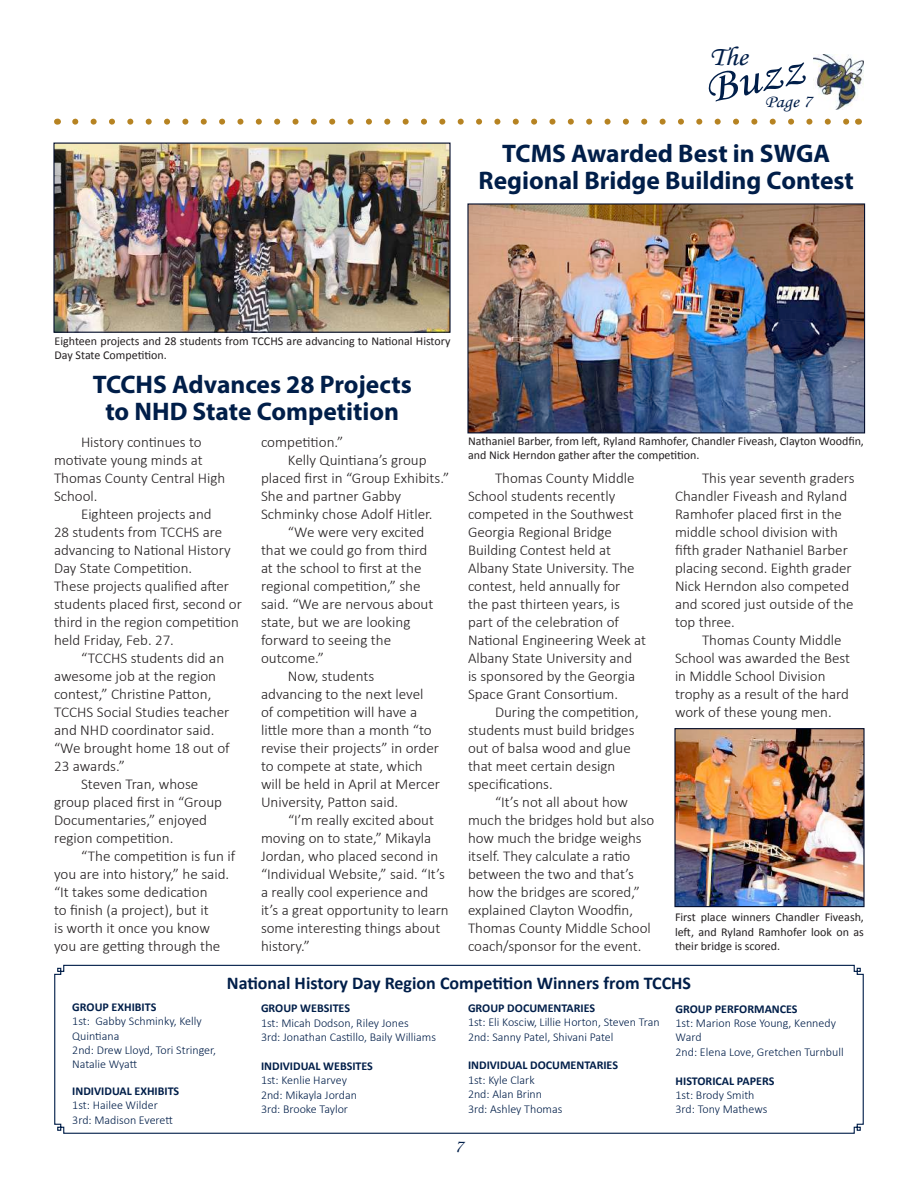
<style>
.page{position:relative;width:918px;height:1188px;background:#fff}
.page>*{position:absolute;margin:0;border:0;box-sizing:border-box;transform-origin:0 0}
.t1{font:46.5px "Monotype Corsiva";color:#001e49;scale:1.11 1}
.t2{font:27px "Monotype Corsiva";color:#001e49;scale:1.11 1}
.t3{font:700 25.5px/27px "Myriad Pro";color:#001e49;text-align:center}
.t4{font:700 18px "Calibri";color:#001e49}
.t5{font:18px "Monotype Corsiva";color:#001e49;scale:1.11 1}
.t6{font:300 15px/18px "Calibri";color:#231f20}
.t7{font:300 12px/14.4px "Calibri";color:#001e49}
.t8{font:12px/14.4px "Calibri";color:#231f20}
.t9{font:700 12px "Calibri";color:#001e49}
</style>
<div class="page">
<svg style="left:75px;top:119px;width:774px;height:6px"></svg>
<img style="left:813px;top:54px;width:51px;height:56px">
<img style="left:469px;top:205px;width:394px;height:226px">
<div style="left:467px;top:203px;width:398px;height:230px;border:1px solid #040f2d"></div>
<img style="left:55px;top:145px;width:394px;height:186px">
<div style="left:53px;top:143px;width:398px;height:190px;border:1px solid #040f2d"></div>
<img style="left:676px;top:730px;width:187px;height:175px">
<div style="left:674px;top:728px;width:191px;height:179px;border:1px solid #040f2d"></div>
<svg style="left:54px;top:964px;width:810px;height:170px"></svg>
<h2 class="t2" style="left:709px;top:40px;width:36px">The</h2>
<h1 class="t1" style="left:699px;top:61px;width:92px;rotate:-12deg">Buzz</h1>
<p class="t5" style="left:765px;top:91px;width:44px">Page 7</p>
<h3 class="t3" style="left:479px;top:139px;width:377px">TCMS Awarded Best in SWGA<br>Regional Bridge Building Contest</h3>
<p class="t8" style="left:55px;top:334px;width:397px">Eighteen projects and 28 students from TCCHS are advancing to National History<br>Day State Competition.</p>
<h3 class="t3" style="left:93px;top:370px;width:320px">TCCHS Advances 28 Projects to NHD State Competition</h3>
<p class="t6" style="left:261px;top:432px;width:84px">competition.”</p>
<p class="t6" style="left:288px;top:450px;width:140px">Kelly Quintiana’s group</p>
<p class="t6" style="left:261px;top:468px;width:190px">placed first in “Group Exhibits.”</p>
<p class="t6" style="left:261px;top:486px;width:142px">She and partner Gabby</p>
<p class="t6" style="left:261px;top:504px;width:173px">Schminky chose Adolf Hitler.</p>
<p class="t6" style="left:288px;top:522px;width:138px">“We were very excited</p>
<p class="t6" style="left:261px;top:540px;width:168px">that we could go from third</p>
<p class="t6" style="left:261px;top:558px;width:162px">at the school to first at the</p>
<p class="t6" style="left:261px;top:576px;width:161px">regional competition,” she</p>
<p class="t6" style="left:261px;top:594px;width:174px">said. “We are nervous about</p>
<p class="t6" style="left:261px;top:612px;width:151px">state, but we are looking</p>
<p class="t6" style="left:261px;top:630px;width:132px">forward to seeing the</p>
<p class="t6" style="left:261px;top:648px;width:65px">outcome.”</p>
<p class="t6" style="left:288px;top:666px;width:88px">Now, students</p>
<p class="t6" style="left:261px;top:684px;width:164px">advancing to the next level</p>
<p class="t6" style="left:261px;top:702px;width:158px">of competition will have a</p>
<p class="t6" style="left:261px;top:720px;width:172px">little more than a month “to</p>
<p class="t6" style="left:261px;top:738px;width:180px">revise their projects” in order</p>
<p class="t6" style="left:261px;top:756px;width:163px">to compete at state, which</p>
<p class="t6" style="left:261px;top:774px;width:181px">will be held in April at Mercer</p>
<p class="t6" style="left:261px;top:792px;width:139px">University, Patton said.</p>
<p class="t6" style="left:288px;top:810px;width:148px">“I’m really excited about</p>
<p class="t6" style="left:261px;top:828px;width:172px">moving on to state,” Mikayla</p>
<p class="t6" style="left:261px;top:846px;width:179px">Jordan, who placed second in</p>
<p class="t6" style="left:261px;top:864px;width:186px">“Individual Website,” said. “It’s</p>
<p class="t6" style="left:261px;top:882px;width:169px">a really cool experience and</p>
<p class="t6" style="left:261px;top:900px;width:189px">it’s a great opportunity to learn</p>
<p class="t6" style="left:261px;top:918px;width:181px">some interesting things about</p>
<p class="t6" style="left:261px;top:936px;width:50px">history.”</p>
<p class="t8" style="left:468px;top:434px;width:397px">Nathaniel Barber, from left, Ryland Ramhofer, Chandler Fiveash, Clayton Woodfin, and Nick Herndon gather after the competition.</p>
<p class="t6" style="left:54px;top:432px;width:173px;text-indent:27px">History continues to motivate young minds at<br>Thomas County Central High<br>School.</p>
<p class="t6" style="left:54px;top:504px;width:189px;text-indent:27px">Eighteen projects and<br>28 students from TCCHS are advancing to National History<br>Day State Competition.<br>These projects qualified after students placed first, second or third in the region competition held Friday, Feb. 27.</p>
<p class="t6" style="left:81px;top:648px;width:145px">“TCCHS students did an</p>
<p class="t6" style="left:54px;top:666px;width:164px">awesome job at the region</p>
<p class="t6" style="left:54px;top:684px;width:159px">contest,” Christine Patton,</p>
<p class="t6" style="left:54px;top:702px;width:177px">TCCHS Social Studies teacher</p>
<p class="t6" style="left:54px;top:720px;width:162px">and NHD coordinator said.</p>
<p class="t6" style="left:54px;top:738px;width:177px">“We brought home 18 out of</p>
<p class="t6" style="left:54px;top:756px;width:72px">23 awards.”</p>
<p class="t6" style="left:81px;top:774px;width:119px">Steven Tran, whose</p>
<p class="t6" style="left:54px;top:792px;width:170px">group placed first in “Group</p>
<p class="t6" style="left:54px;top:810px;width:155px">Documentaries,” enjoyed</p>
<p class="t6" style="left:54px;top:828px;width:121px">region competition.</p>
<p class="t6" style="left:81px;top:846px;width:156px">“The competition is fun if</p>
<p class="t6" style="left:54px;top:864px;width:177px">you are into history,” he said.</p>
<p class="t6" style="left:54px;top:882px;width:155px">“It takes some dedication</p>
<p class="t6" style="left:54px;top:900px;width:156px">to finish (a project), but it</p>
<p class="t6" style="left:54px;top:918px;width:157px">is worth it once you know</p>
<p class="t6" style="left:54px;top:936px;width:168px">you are getting through the</p>
<p class="t6" style="left:675px;top:468px;width:181px;text-indent:27px">This year seventh graders<br>Chandler Fiveash and Ryland<br>Ramhofer placed first in the middle school division with fifth grader Nathaniel Barber placing second. Eighth grader<br>Nick Herndon also competed and scored just outside of the top three.</p>
<p class="t6" style="left:675px;top:630px;width:177px;text-indent:27px">Thomas County Middle<br>School was awarded the Best in Middle School Division trophy as a result of the hard work of these young men.</p>
<p class="t6" style="left:468px;top:469px;width:180px;text-indent:27px">Thomas County Middle<br>School students recently competed in the Southwest<br>Georgia Regional Bridge<br>Building Contest held at<br>Albany State University. The contest, held annually for<br>the past thirteen years, is part of the celebration of<br>National Engineering Week at<br>Albany State University and<br>is sponsored by the Georgia<br>Space Grant Consortium.</p>
<p class="t6" style="left:468px;top:703px;width:172px;text-indent:27px">During the competition, students must build bridges out of balsa wood and glue that meet certain design specifications.</p>
<p class="t6" style="left:468px;top:793px;width:188px;text-indent:27px">“It’s not all about how much the bridges hold but also how much the bridge weighs itself. They calculate a ratio between the two and that’s how the bridges are scored,” explained Clayton Woodfin,<br>Thomas County Middle School coach/sponsor for the event.</p>
<p class="t8" style="left:675px;top:910px;width:190px;text-align:justify">First place winners Chandler Fiveash, left, and Ryland Ramhofer look on as their bridge is scored.</p>
<p class="t4" style="left:227px;top:971px;width:466px">National History Day Region Competition Winners from TCCHS</p>
<p class="t9" style="left:261px;top:1001px;width:91px">GROUP WEBSITES</p>
<p class="t7" style="left:261px;top:1016px;width:177px">1st: Micah Dodson, Riley Jones<br>3rd: Jonathan Castillo, Baily Williams</p>
<p class="t9" style="left:261px;top:1058px;width:113px">INDIVIDUAL WEBSITES</p>
<p class="t7" style="left:261px;top:1073px;width:98px">1st: Kenlie Harvey<br>2nd: Mikayla Jordan<br>3rd: Brooke Taylor</p>
<p class="t9" style="left:72px;top:999px;width:86px">GROUP EXHIBITS</p>
<p class="t7" style="left:72px;top:1014px;width:145px">1st: Gabby Schminky, Kelly<br>Quintiana<br>2nd: Drew Lloyd, Tori Stringer,<br>Natalie Wyatt</p>
<p class="t9" style="left:72px;top:1083px;width:109px">INDIVIDUAL EXHIBITS</p>
<p class="t7" style="left:72px;top:1098px;width:102px">1st: Hailee Wilder<br>3rd: Madison Everett</p>
<p class="t9" style="left:468px;top:1000px;width:129px">GROUP DOCUMENTARIES</p>
<p class="t7" style="left:468px;top:1015px;width:193px">1st: Eli Kosciw, Lillie Horton, Steven Tran<br>2nd: Sanny Patel, Shivani Patel</p>
<p class="t9" style="left:468px;top:1058px;width:152px">INDIVIDUAL DOCUMENTARIES</p>
<p class="t7" style="left:468px;top:1073px;width:96px">1st: Kyle Clark<br>2nd: Alan Brinn<br>3rd: Ashley Thomas</p>
<p class="t9" style="left:676px;top:1001px;width:124px">GROUP PERFORMANCES</p>
<p class="t7" style="left:676px;top:1016px;width:170px">1st: Marion Rose Young, Kennedy<br>Ward<br>2nd: Elena Love, Gretchen Turnbull</p>
<p class="t9" style="left:676px;top:1073px;width:100px">HISTORICAL PAPERS</p>
<p class="t7" style="left:676px;top:1088px;width:93px">1st: Brody Smith<br>3rd: Tony Mathews</p>
<p class="t5" style="left:455px;top:1136px;width:9px">7</p>
</div>
